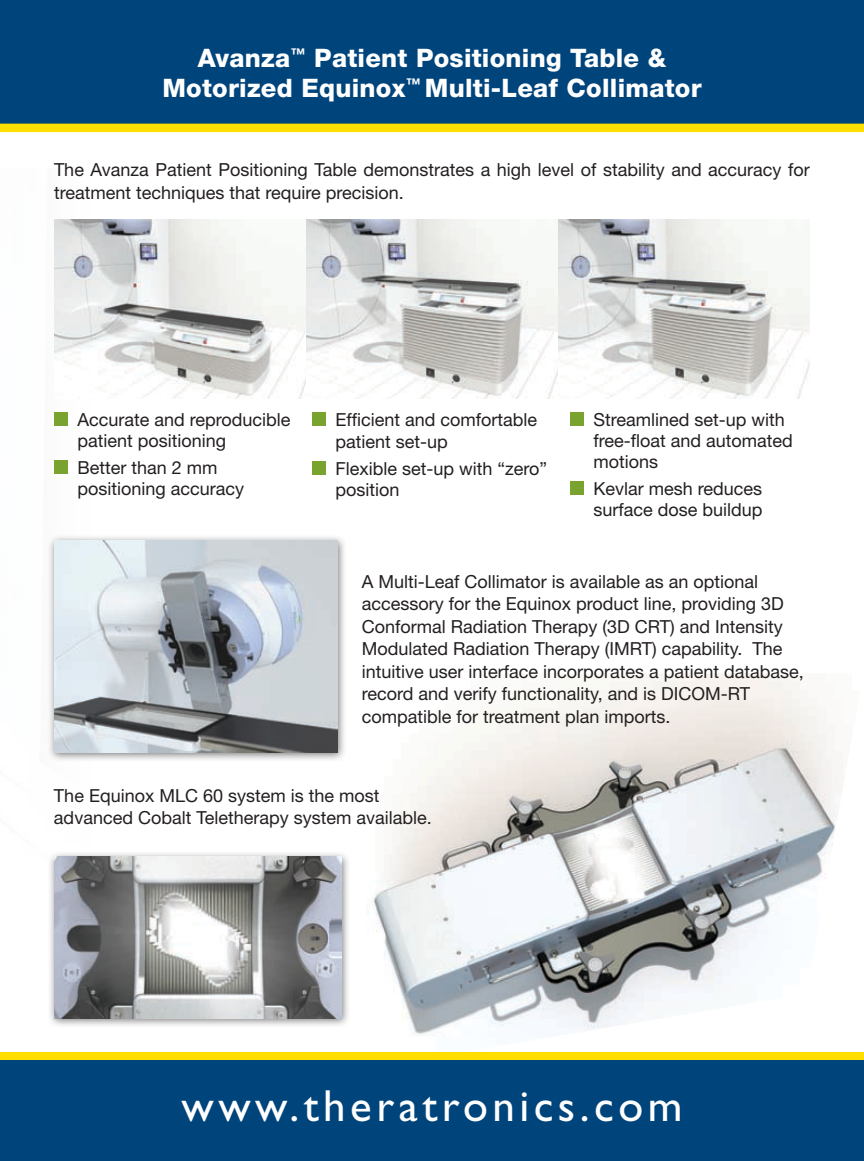
<style>
.page{position:relative;width:864px;height:1161px;background:#fff}
.page>*{position:absolute;margin:0;border:0;box-sizing:border-box;transform-origin:0 0}
.t1{font:45px "Gill Sans";letter-spacing:.1em;color:#fff}
.t2{font:800 25.5px/30px "Helvetica Neue";letter-spacing:.01em;color:#fff;text-align:center}
.t3{font:18px/22.5px "Helvetica Neue";color:#231f20}
</style>
<div class="page">
<img style="left:337px;top:674px;width:526px;height:387px">
<div style="left:47px;top:851px;width:304px;height:178px;background:#231f20;opacity:.6"></div>
<img style="left:54px;top:857px;width:287px;height:161px">
<div style="left:47px;top:534px;width:299px;height:229px;background:#231f20;opacity:.6"></div>
<img style="left:54px;top:540px;width:283px;height:212px">
<div style="left:0;top:0;width:864px;height:124px;background:#00447c"></div>
<div style="left:0;top:1052px;width:864px;height:8px;background:#ffde00"></div>
<div style="left:0;top:1061px;width:864px;height:100px;background:#00447c"></div>
<img style="left:54px;top:220px;width:756px;height:178px">
<div style="left:54px;top:412px;width:14px;height:14px;background:#79a22e"></div>
<div style="left:54px;top:460px;width:14px;height:14px;background:#79a22e"></div>
<div style="left:312px;top:412px;width:14px;height:14px;background:#79a22e"></div>
<div style="left:312px;top:461px;width:14px;height:14px;background:#79a22e"></div>
<div style="left:570px;top:412px;width:14px;height:14px;background:#79a22e"></div>
<div style="left:570px;top:481px;width:14px;height:14px;background:#79a22e"></div>
<div style="left:0;top:124px;width:864px;height:8px;background:#ffde00"></div>
<h2 class="t2" style="left:162px;top:43px;width:541px">Avanza<sup>™</sup> Patient Positioning Table &amp;<br>Motorized Equinox<sup>™</sup> Multi-Leaf Collimator</h2>
<p class="t3" style="left:54px;top:158px;width:757px">The Avanza Patient Positioning Table demonstrates a high level of stability and accuracy for treatment techniques that require precision.</p>
<p class="t3" style="left:78px;top:409px;width:215px;line-height:21px">Accurate and reproducible patient positioning</p>
<p class="t3" style="left:78px;top:457px;width:168px;line-height:21px">Better than 2 mm positioning accuracy</p>
<p class="t3" style="left:336px;top:408px;width:203px;line-height:21.6px">Efficient and comfortable patient set-up</p>
<p class="t3" style="left:336px;top:457px;width:213px;line-height:21px">Flexible set-up with “zero” position</p>
<p class="t3" style="left:594px;top:409px;width:201px;line-height:21px">Streamlined set-up with free-float and automated motions</p>
<p class="t3" style="left:594px;top:478px;width:171px;line-height:21px">Kevlar mesh reduces surface dose buildup</p>
<p class="t3" style="left:362px;top:570px;width:444px">A Multi-Leaf Collimator is available as an optional accessory for the Equinox product line, providing 3D Conformal Radiation Therapy (3D CRT) and Intensity Modulated Radiation Therapy (IMRT) capability. The intuitive user interface incorporates a patient database, record and verify functionality, and is DICOM-RT compatible for treatment plan imports.</p>
<p class="t3" style="left:54px;top:784px;width:379px">The Equinox MLC 60 system is the most advanced Cobalt Teletherapy system available.</p>
<h1 class="t1" style="left:182px;top:1080px;width:502px">www.theratronics.com</h1>
</div>
